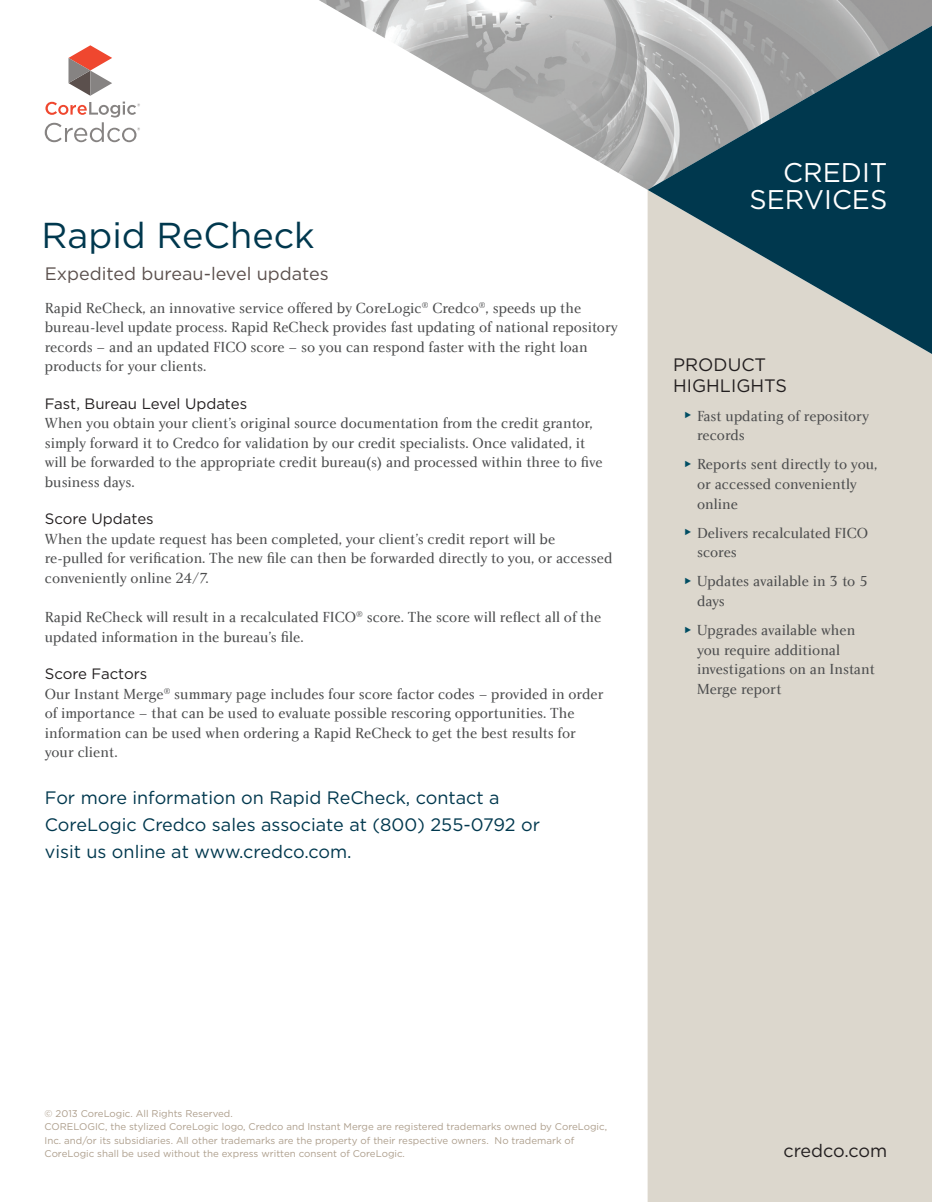
<style>
.page{position:relative;width:932px;height:1202px;background:#fff}
.page>*{position:absolute;margin:0;border:0;box-sizing:border-box;transform-origin:0 0}
.Headline_DS{font:36px "Gotham";color:#00384e}
.Cover_Title{font:27px/27px "Gotham";color:#fff;text-align:right}
.Body_Text{font:18px/27px "Gotham";color:#00384e}
.Subtitle_DS{font:18px "Gotham";color:#5b504d}
.Subtitle_DS-2{font:18px/21px "Gotham";color:#231f20}
.Body_Text-2{font:15px/19.5px "Charlotte Com";color:#4b4c4d}
.Bullet{font:15px/19.5px "Charlotte Com";color:#4b4c4d}
.t1{font:9.75px/13.5px "Gotham";color:#ad9e8c}
.s1{font-family:"Gotham";color:#231f20}
.s2{font-family:"Arial";font-size:9px;color:#004d63}
</style>
<div class="page">
<img style="left:319px;top:0;width:613px;height:190px">
<div style="left:647px;top:358px;width:285px;height:844px;background:#dcd7cd"></div>
<svg style="left:647px;top:22px;width:285px;height:336px;background:#647e87"></svg>
<svg style="left:68px;top:45px;width:44px;height:51px"></svg>
<svg style="left:45px;top:102px;width:95px;height:40px"></svg>
<p class="Headline_DS" style="left:42px;top:212px;width:275px">Rapid ReCheck</p>
<p class="Subtitle_DS" style="left:45px;top:262px;width:285px">Expedited bureau-level updates</p>
<p class="Body_Text-2" style="left:45px;top:298px;width:574px">Rapid ReCheck, an innovative service offered by CoreLogic<sup>®</sup> Credco<sup>®</sup>, speeds up the bureau-level update process. Rapid ReCheck provides fast updating of national repository records – and an updated FICO score – so you can respond faster with the right loan products for your clients.</p>
<p class="Body_Text-2" style="left:45px;top:394px;width:559px"><span class="s1">Fast, Bureau Level Updates<br></span>When you obtain your client’s original source documentation from the credit grantor, simply forward it to Credco for validation by our credit specialists. Once validated, it will be forwarded to the appropriate credit bureau(s) and processed within three to five business days.</p>
<p class="Body_Text-2" style="left:45px;top:510px;width:569px"><span class="s1">Score Updates<br></span>When the update request has been completed, your client’s credit report will be re-pulled for verification. The new file can then be forwarded directly to you, or accessed conveniently online 24/7.</p>
<p class="Body_Text-2" style="left:45px;top:607px;width:558px">Rapid ReCheck will result in a recalculated FICO<sup>®</sup> score. The score will reflect all of the updated information in the bureau’s file.</p>
<p class="Body_Text-2" style="left:45px;top:664px;width:560px"><span class="s1">Score Factors<br></span>Our Instant Merge<sup>®</sup> summary page includes four score factor codes – provided in order of importance – that can be used to evaluate possible rescoring opportunities. The information can be used when ordering a Rapid ReCheck to get the best results for your client.</p>
<p class="Body_Text" style="left:45px;top:783px;width:497px">For more information on Rapid ReCheck, contact a<br>CoreLogic Credco sales associate at (800) 255-0792 or visit us online at www.credco.com.</p>
<p class="Cover_Title" style="left:749px;top:158px;width:139px">CREDIT<br>SERVICES</p>
<p class="Subtitle_DS-2" style="left:673px;top:353px;width:115px">PRODUCT<br>HIGHLIGHTS</p>
<p class="Bullet" style="left:697px;top:406px;width:174px;text-indent:-13px"><span class="s2">►</span> Fast updating of repository records</p>
<p class="Bullet" style="left:697px;top:455px;width:182px;text-indent:-13px"><span class="s2">►</span> Reports sent directly to you, or accessed conveniently online</p>
<p class="Bullet" style="left:697px;top:523px;width:173px;text-indent:-13px"><span class="s2">►</span> Delivers recalculated FICO scores</p>
<p class="Bullet" style="left:697px;top:572px;width:173px;text-indent:-13px"><span class="s2">►</span> Updates available in 3 to 5 days</p>
<p class="Bullet" style="left:697px;top:621px;width:179px;text-indent:-13px"><span class="s2">►</span> Upgrades available when you require additional investigations on an Instant<br>Merge report</p>
<p class="t1" style="left:45px;top:1106px;width:564px">© 2013 CoreLogic. All Rights Reserved.<br>CORELOGIC, the stylized CoreLogic logo, Credco and Instant Merge are registered trademarks owned by CoreLogic, Inc. and/or its subsidiaries. All other trademarks are the property of their respective owners. No trademark of CoreLogic shall be used without the express written consent of CoreLogic.</p>
<p class="Subtitle_DS-2" style="left:783px;top:1139px;width:105px">credco.com</p>
</div>
